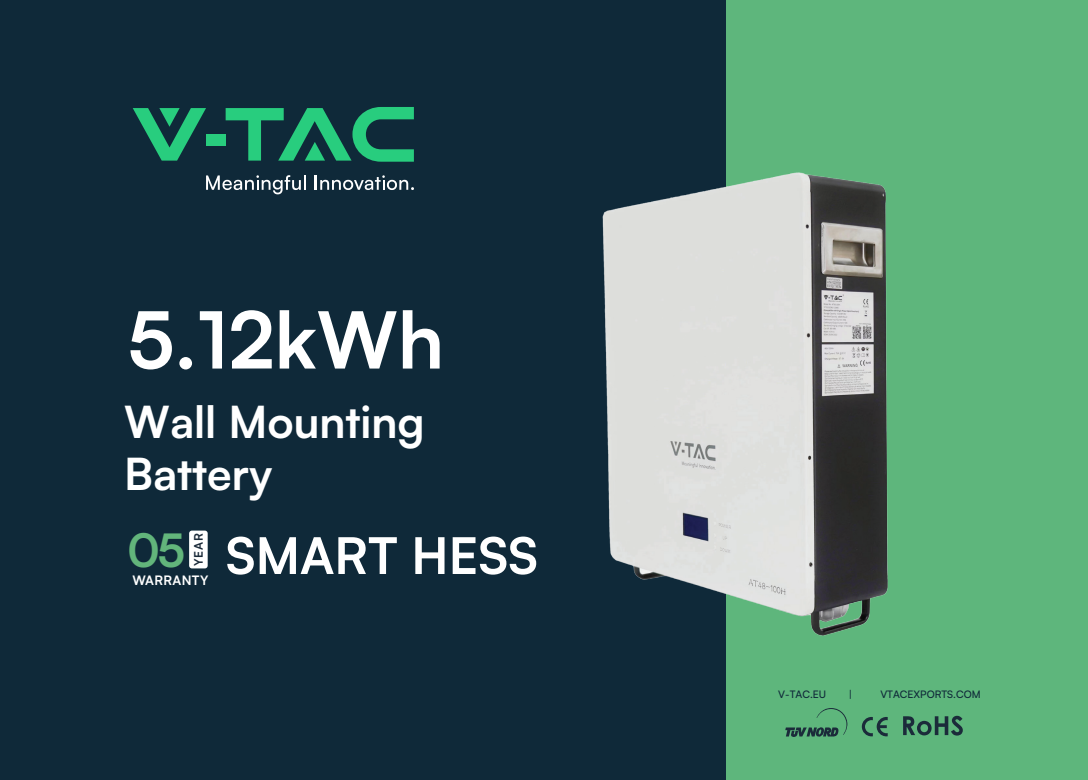
<style>
.page{position:relative;width:1088px;height:780px;background:#fff}
.page>*{position:absolute;margin:0;border:0;box-sizing:border-box;transform-origin:0 0}
.t1{font:700 78.38px "Satoshi";color:#fff}
.t2{font:700 50.25px "Satoshi";color:#fff}
.t3{font:700 45.88px "Satoshi Variable";color:#62b57b}
.t4{font:700 44.12px/52px "Satoshi";color:#fff}
.t5{font:700 13px "Satoshi Variable";letter-spacing:.025em;color:#fff}
.t6{font:700 11.75px "Satoshi Variable";color:#1b2b3a}
.t7{font:500 10.38px "Satoshi";color:#0f2939}
</style>
<div class="page">
<div style="left:723px;top:0;width:365px;height:780px;background:#5eb67c"></div>
<div style="left:0;top:0;width:725px;height:780px;background:#0f2939"></div>
<svg style="left:206px;top:175px;width:100px;height:19px"></svg>
<svg style="left:315px;top:175px;width:99px;height:15px"></svg>
<div style="left:206px;top:135px;width:20px;height:11px;background:#28cd7e"></div>
<svg style="left:133px;top:108px;width:73px;height:53px"></svg>
<svg style="left:226px;top:107px;width:188px;height:55px"></svg>
<svg style="left:862px;top:717px;width:26px;height:19px"></svg>
<svg style="left:903px;top:715px;width:60px;height:20px"></svg>
<svg style="left:785px;top:708px;width:62px;height:29px"></svg>
<div style="left:189px;top:530px;width:19px;height:38px;background:#fff;border-radius:3px"></div>
<img style="left:602px;top:128px;width:286px;height:551px">
<h1 class="t1" style="left:127px;top:283px;width:318px">5.12kWh</h1>
<h3 class="t4" style="left:124px;top:393px;width:302px">Wall Mounting<br>Battery</h3>
<h3 class="t3" style="left:127px;top:515px;width:59px">05</h3>
<p class="t6" style="left:189px;top:566px;width:34px;rotate:-90deg">YEAR</p>
<p class="t5" style="left:133px;top:570px;width:77px">WARRANTY</p>
<h2 class="t2" style="left:226px;top:519px;width:314px">SMART HESS</h2>
<p class="t7" style="left:778px;top:686px;width:49px">V-TAC.EU</p>
<p class="t7" style="left:849px;top:686px;width:5px">|</p>
<p class="t7" style="left:880px;top:686px;width:102px">VTACEXPORTS.COM</p>
</div>
